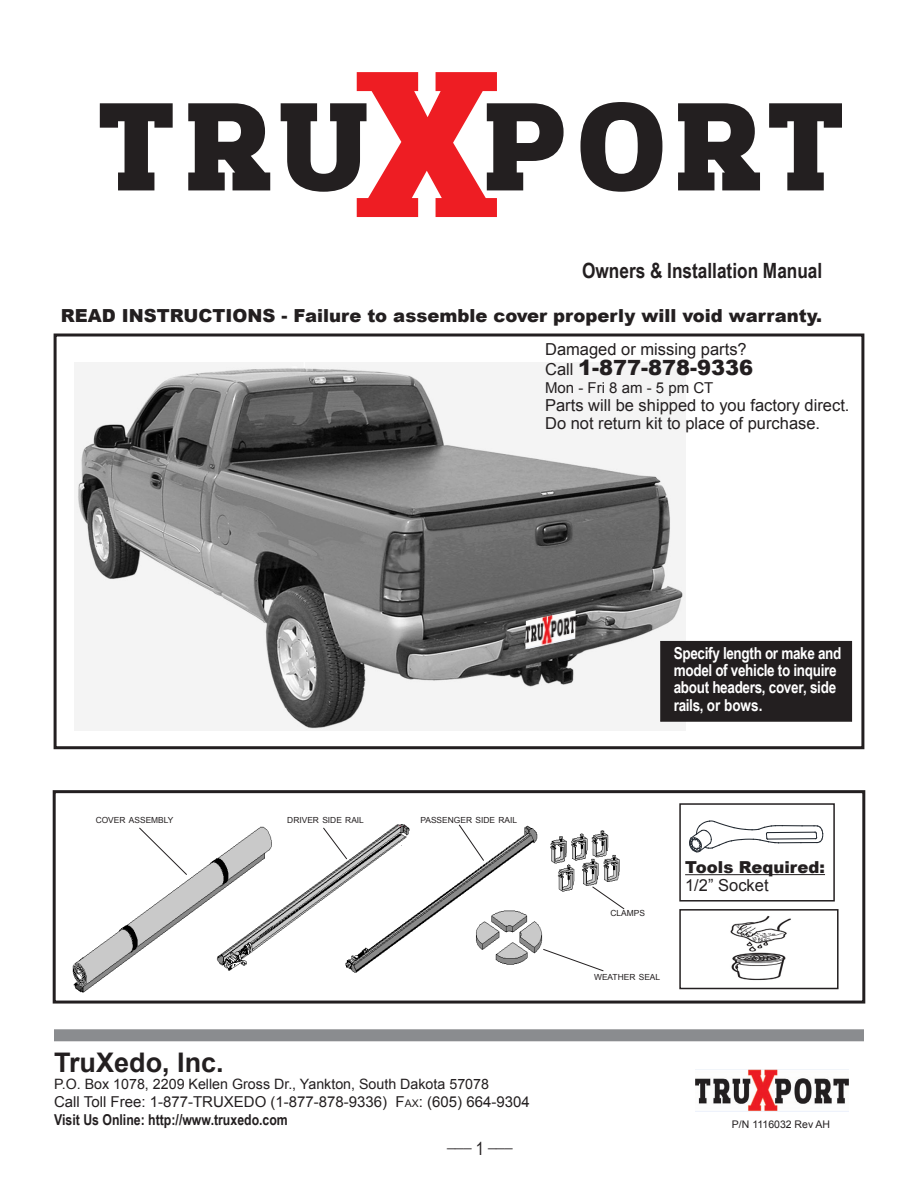
<style>
.page{position:relative;width:918px;height:1188px;background:#fff}
.page>*{position:absolute;margin:0;border:0;box-sizing:border-box;transform-origin:0 0}
.t1{font:700 27px "Arial";color:#231f20}
.Subhead_2{font:700 21px "Arial Narrow";color:#231f20}
.Subhead_2-2{font:900 21px "Arial";color:#231f20}
.Subhead_2-3{font:900 18px "Arial";color:#231f20}
.Subhead_2-4{font:18px "Arial Narrow";color:#231f20}
.Subhead_2-5{font:16.5px/18px "Arial";color:#231f20}
.Subhead_2-6{font:700 16.5px/17.2px "Arial Narrow";letter-spacing:-.02em;color:#fff}
.t2{font:900 16.5px "Arial";color:#231f20}
.Label{font:15px "Arial";color:#231f20}
.Label-2{font:700 15px "Arial Narrow";color:#231f20}
.Subhead_2-7{font:15px "Arial";color:#231f20}
.t3{font:14.25px "Arial";color:#231f20}
.t4{font:10.5px "Arial";color:#231f20}
.Subhead_2-8{font:8.4px "Arial";color:#231f20}
.s1{font-weight:400;font-size:16.5px}
.s2{font-style:inherit}
.s3{font-size:10.5px}
</style>
<div class="page">
<div style="left:53px;top:790px;width:812px;height:214px;border:3px solid #231f20"></div>
<img style="left:75px;top:363px;width:610px;height:367px">
<img style="left:72px;top:824px;width:552px;height:169px">
<div style="left:54px;top:334px;width:810px;height:415px;border:3px solid #231f20"></div>
<hr style="left:685px;top:874px;width:140px;height:1px;background:#231f20">
<div style="left:661px;top:641px;width:191px;height:80px;background:#231f20"></div>
<div style="left:54px;top:1029px;width:810px;height:12px;background:#8a8c8f"></div>
<svg style="left:689px;top:820px;width:135px;height:33px"></svg>
<hr style="left:768px;top:838px;width:48px;height:1px;background:#212830">
<img style="left:730px;top:916px;width:61px;height:65px">
<div style="left:679px;top:909px;width:160px;height:80px;border:2px solid #231f20"></div>
<div style="left:679px;top:803px;width:156px;height:99px;border:2px solid #231f20"></div>
<svg style="left:459px;top:824px;width:25px;height:37px"></svg>
<svg style="left:592px;top:886px;width:33px;height:23px"></svg>
<svg style="left:323px;top:827px;width:24px;height:33px"></svg>
<svg style="left:139px;top:827px;width:48px;height:48px"></svg>
<svg style="left:543px;top:949px;width:61px;height:22px"></svg>
<img style="left:695px;top:1070px;width:154px;height:41px">
<img style="left:525px;top:610px;width:51px;height:39px">
<svg style="left:100px;top:102px;width:742px;height:90px;fill:#231f20"></svg>
<svg style="left:357px;top:72px;width:140px;height:145px"></svg>
<p class="Subhead_2" style="left:582px;top:255px;width:242px">Owners &amp; Installation Manual</p>
<p class="Subhead_2-3" style="left:61px;top:302px;width:763px">READ INSTRUCTIONS - Failure to assemble cover properly will void warranty.</p>
<p class="Subhead_2-5" style="left:545px;top:341px;width:203px">Damaged or missing parts?</p>
<p class="Subhead_2-2" style="left:545px;top:352px;width:210px"><span class="s1">Call</span> 1-877-878-9336</p>
<p class="Subhead_2-7" style="left:545px;top:378px;width:170px">Mon - Fri 8 am - 5 pm CT</p>
<p class="Subhead_2-5" style="left:545px;top:396px;width:306px">Parts will be shipped to you factory direct.<br>Do not return kit to place of purchase.</p>
<p class="Subhead_2-8" style="left:96px;top:815px;width:79px">COVER ASSEMBLY</p>
<p class="Subhead_2-8" style="left:287px;top:815px;width:78px">DRIVER SIDE RAIL</p>
<p class="Subhead_2-8" style="left:420px;top:815px;width:98px">PASSENGER SIDE RAIL</p>
<p class="t1" style="left:54px;top:1045px;width:171px">TruXedo, Inc.</p>
<p class="t3" style="left:54px;top:1075px;width:436px">P.O. Box 1078, 2209 Kellen Gross Dr., Yankton, South Dakota 57078</p>
<p class="Label" style="left:54px;top:1092px;width:477px"><span class="s2">Call Toll Free: 1-877-TRUXEDO (</span>1-877-878-9336) F<span class="s3">AX</span>: (605) 664-9304</p>
<p class="Label-2" style="left:54px;top:1109px;width:235px">Visit Us Online: http://www.truxedo.com</p>
<p class="Subhead_2-4" style="left:447px;top:1128px;width:67px">___ 1 ___</p>
<p class="Subhead_2-6" style="left:674px;top:644px;width:169px">Specify length or make and model of vehicle to inquire about headers, cover, side rails, or bows.</p>
<p class="Subhead_2-8" style="left:610px;top:908px;width:36px">CLAMPS</p>
<p class="Subhead_2-8" style="left:594px;top:971px;width:68px">WEATHER SEAL</p>
<p class="t2" style="left:685px;top:855px;width:141px">Tools Required:</p>
<p class="Subhead_2-5" style="left:685px;top:876px;width:85px">1/2” Socket</p>
<p class="t4" style="left:732px;top:1118px;width:100px">P/N 1116032 Rev AH</p>
</div>
